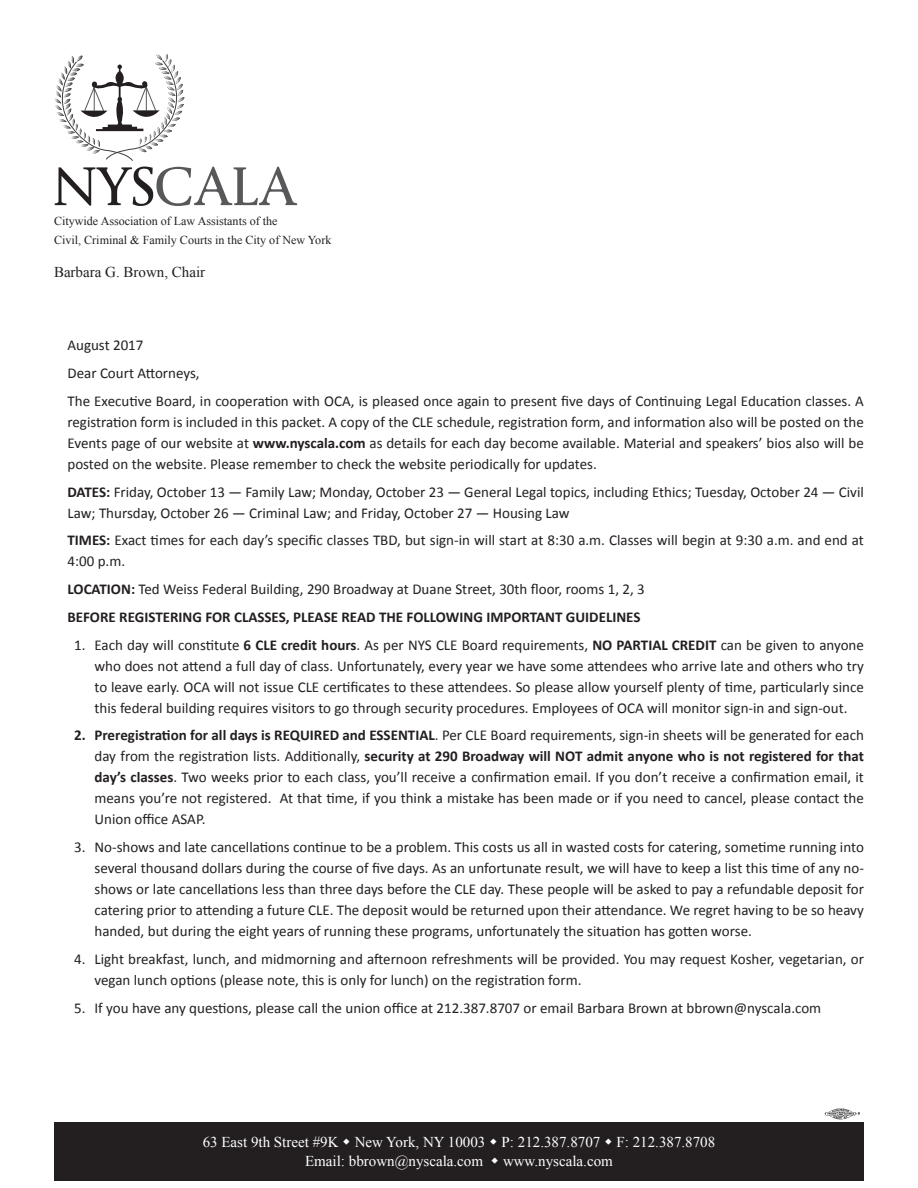
<style>
.page{position:relative;width:918px;height:1188px;background:#fff}
.page>*{position:absolute;margin:0;border:0;box-sizing:border-box;transform-origin:0 0}
.t1{font:50.1px "Byington";color:#57585a}
.t2{font:15px/21px "Calibri";color:#231f20}
.t3{font:700 15px/27.8px "Calibri";color:#231f20}
.t4{font:15px/19.5px "Times New Roman";color:#fff}
.t5{font:15px "Times New Roman";color:#231f20}
.t6{font:12.15px/18.8px "Times New Roman";color:#231f20}
.s1{color:#231f20}
.s2{font-weight:700}
.s3{font-weight:400}
</style>
<div class="page">
<svg style="left:54px;top:54px;width:131px;height:107px"></svg>
<div style="left:54px;top:1122px;width:810px;height:59px;background:#231f20"></div>
<img style="left:824px;top:1108px;width:36px;height:12px">
<h1 class="t1" style="left:54px;top:156px;width:245px"><span class="s1">NYS</span>CALA</h1>
<p class="t6" style="left:54px;top:212px;width:279px">Citywide Association of Law Assistants of the<br>Civil, Criminal &amp; Family Courts in the City of New York</p>
<p class="t5" style="left:54px;top:262px;width:153px">Barbara G. Brown, Chair</p>
<p class="t2" style="left:67px;top:331px;width:798px;line-height:27.8px">August 2017<br>Dear Court Attorneys,<br>The Executive Board, in cooperation with OCA, is pleased once again to present five days of Continuing Legal Education classes. A</p>
<p class="t2" style="left:67px;top:411px;width:798px;text-align:justify">registration form is included in this packet. A copy of the CLE schedule, registration form, and information also will be posted on the Events page of our website at <span class="s2">www.nyscala.com</span> as details for each day become available. Material and speakers’ bios also will be posted on the website. Please remember to check the website periodically for updates.</p>
<p class="t2" style="left:67px;top:480px;width:798px"><span class="s2">DATES:</span> Friday, October 13 — Family Law; Monday, October 23 — General Legal topics, including Ethics; Tuesday, October 24 — Civil<br>Law; Thursday, October 26 — Criminal Law; and Friday, October 27 — Housing Law</p>
<p class="t2" style="left:67px;top:529px;width:798px"><span class="s2">TIMES:</span> Exact times for each day’s specific classes TBD, but sign-in will start at 8:30 a.m. Classes will begin at 9:30 a.m. and end at<br>4:00 p.m.</p>
<p class="t3" style="left:67px;top:575px;width:579px">LOCATION: <span class="s3">Ted Weiss Federal Building, 290 Broadway at Duane Street, 30th floor, rooms 1, 2, 3<br></span>BEFORE REGISTERING FOR CLASSES, PLEASE READ THE FOLLOWING IMPORTANT GUIDELINES</p>
<p class="t2" style="left:95px;top:633px;width:771px;text-align:justify;text-indent:-20px">1. Each day will constitute <span class="s2">6 CLE credit hours</span>. As per NYS CLE Board requirements, <span class="s2">NO PARTIAL CREDIT</span> can be given to anyone who does not attend a full day of class. Unfortunately, every year we have some attendees who arrive late and others who try to leave early. OCA will not issue CLE certificates to these attendees. So please allow yourself plenty of time, particularly since this federal building requires visitors to go through security procedures. Employees of OCA will monitor sign-in and sign-out.</p>
<p class="t2" style="left:95px;top:724px;width:771px;text-align:justify;text-indent:-20px"><span class="s2">2. Preregistration for all days is REQUIRED and ESSENTIAL</span>. Per CLE Board requirements, sign-in sheets will be generated for each day from the registration lists. Additionally, <span class="s2">security at 290 Broadway will NOT admit anyone who is not registered for that day’s classes</span>. Two weeks prior to each class, you’ll receive a confirmation email. If you don’t receive a confirmation email, it means you’re not registered. At that time, if you think a mistake has been made or if you need to cancel, please contact the Union office ASAP.</p>
<p class="t2" style="left:95px;top:836px;width:771px;text-align:justify;text-indent:-20px">3. No-shows and late cancellations continue to be a problem. This costs us all in wasted costs for catering, sometime running into several thousand dollars during the course of five days. As an unfortunate result, we will have to keep a list this time of any no&shy;shows or late cancellations less than three days before the CLE day. These people will be asked to pay a refundable deposit for catering prior to attending a future CLE. The deposit would be returned upon their attendance. We regret having to be so heavy handed, but during the eight years of running these programs, unfortunately the situation has gotten worse.</p>
<p class="t2" style="left:95px;top:948px;width:771px;text-indent:-20px">4. Light breakfast, lunch, and midmorning and afternoon refreshments will be provided. You may request Kosher, vegetarian, or vegan lunch options (please note, this is only for lunch) on the registration form.</p>
<p class="t2" style="left:74px;top:996px;width:748px">5. If you have any questions, please call the union office at 212.387.8707 or email Barbara Brown at bbrown@nyscala.com</p>
<p class="t4" style="left:305px;top:1132px;width:412px;text-indent:-102px">63 East 9th Street #9K New York, NY 10003 P: 212.387.8707 F: 212.387.8708<br>Email: bbrown@nyscala.com</p>
<p class="t4" style="left:503px;top:1151px;width:111px">www.nyscala.com</p>
</div>
